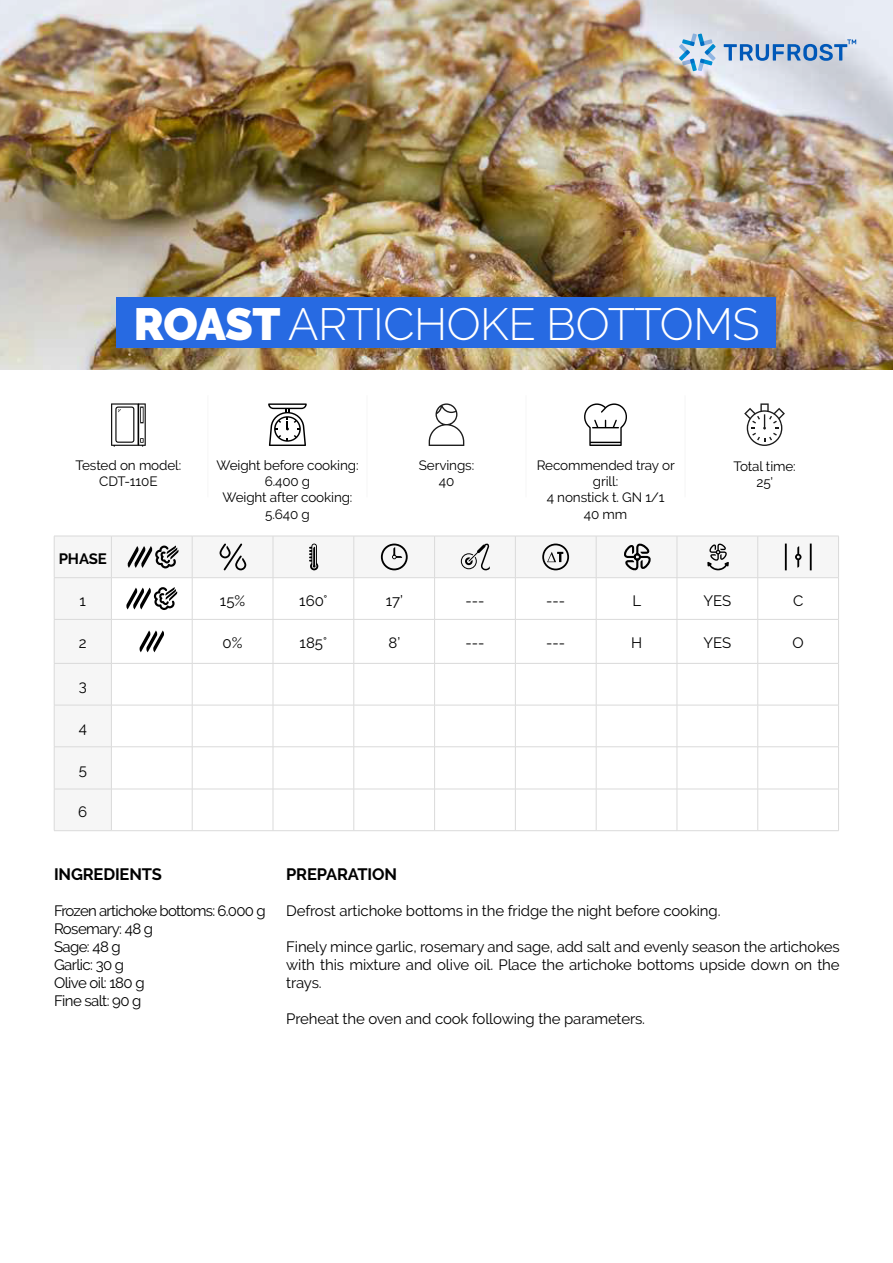
<style>
.page{position:relative;width:893px;height:1263px;background:#fff}
.page>*{position:absolute;margin:0;border:0;box-sizing:border-box;transform-origin:0 0}
.t1{font:300 45px "Raleway";letter-spacing:-.01em;color:#fff}
.t2{font:700 16.5px "Raleway";letter-spacing:-.01em;color:#000}
.t3{font:15px/18px "Raleway";letter-spacing:-.01em;color:#000;text-align:justify}
.t4{font:15px/18px "Raleway";letter-spacing:-.04em;color:#000}
.t5{font:700 15px "Raleway";letter-spacing:-.01em;color:#000}
.t6{font:13.5px/16.2px "Raleway";letter-spacing:-.01em;color:#000;text-align:center}
.s1{font-weight:900}
</style>
<div class="page">
<img style="left:0;top:0;width:893px;height:370px">
<svg style="left:744px;top:403px;width:41px;height:43px"></svg>
<svg style="left:429px;top:403px;width:35px;height:43px"></svg>
<svg style="left:268px;top:403px;width:39px;height:43px"></svg>
<svg style="left:584px;top:403px;width:43px;height:43px"></svg>
<hr style="left:838px;top:536px;width:1px;height:41px;background:#dadada">
<hr style="left:758px;top:577px;width:81px;height:1px;background:#dadada">
<hr style="left:838px;top:578px;width:1px;height:41px;background:#dadada">
<hr style="left:758px;top:619px;width:81px;height:1px;background:#dadada">
<hr style="left:838px;top:620px;width:1px;height:43px;background:#dadada">
<hr style="left:838px;top:663px;width:1px;height:42px;background:#dadada">
<hr style="left:838px;top:705px;width:1px;height:42px;background:#dadada">
<hr style="left:838px;top:747px;width:1px;height:42px;background:#dadada">
<hr style="left:838px;top:789px;width:1px;height:41px;background:#dadada">
<hr style="left:758px;top:830px;width:81px;height:1px;background:#dadada">
<div style="left:117px;top:297px;width:659px;height:50px;background:#276ae2"></div>
<svg style="left:54px;top:536px;width:784px;height:295px"></svg>
<svg style="left:111px;top:403px;width:35px;height:43px"></svg>
<hr style="left:208px;top:395px;width:1px;height:102px;background:#f6f6f6">
<hr style="left:367px;top:395px;width:1px;height:102px;background:#f6f6f6">
<hr style="left:526px;top:395px;width:1px;height:102px;background:#f6f6f6">
<hr style="left:685px;top:395px;width:1px;height:102px;background:#f6f6f6">
<svg style="left:679px;top:34px;width:36px;height:37px"></svg>
<svg style="left:724px;top:39px;width:132px;height:22px;background:#91afd3"></svg>
<h1 class="t1" style="left:134px;top:297px;width:627px"><span class="s1">ROAST</span> ARTICHOKE BOTTOMS</h1>
<p class="t6" style="left:76px;top:457px;width:107px">Tested on model:<br>CDT-110E</p>
<p class="t6" style="left:217px;top:457px;width:143px">Weight before cooking:<br>6.400 g<br>Weight after cooking:<br>5.640 g</p>
<p class="t6" style="left:537px;top:457px;width:139px">Recommended tray or grill:<br>4 nonstick t. GN 1/1<br>40 mm</p>
<p class="t6" style="left:419px;top:457px;width:57px">Servings:<br>40</p>
<p class="t6" style="left:733px;top:458px;width:64px">Total time:<br>25’</p>
<p class="t5" style="left:59px;top:550px;width:50px">PHASE</p>
<p class="t3" style="left:80px;top:591px;width:8px">1</p>
<p class="t3" style="left:220px;top:591px;width:27px">15%</p>
<p class="t3" style="left:299px;top:591px;width:30px">160°</p>
<p class="t3" style="left:386px;top:591px;width:19px">17’</p>
<p class="t3" style="left:465px;top:591px;width:20px">---</p>
<p class="t3" style="left:546px;top:591px;width:20px">---</p>
<p class="t3" style="left:632px;top:591px;width:10px">L</p>
<p class="t3" style="left:703px;top:591px;width:29px">YES</p>
<p class="t3" style="left:793px;top:591px;width:12px">C</p>
<p class="t3" style="left:79px;top:634px;width:9px">2</p>
<p class="t3" style="left:223px;top:634px;width:21px">0%</p>
<p class="t3" style="left:300px;top:634px;width:29px">185°</p>
<p class="t3" style="left:388px;top:634px;width:13px">8’</p>
<p class="t3" style="left:465px;top:634px;width:20px">---</p>
<p class="t3" style="left:546px;top:634px;width:20px">---</p>
<p class="t3" style="left:631px;top:634px;width:13px">H</p>
<p class="t3" style="left:703px;top:634px;width:29px">YES</p>
<p class="t3" style="left:792px;top:634px;width:13px">O</p>
<p class="t3" style="left:79px;top:677px;width:10px">3</p>
<p class="t3" style="left:79px;top:719px;width:10px">4</p>
<p class="t3" style="left:79px;top:761px;width:10px">5</p>
<p class="t3" style="left:78px;top:802px;width:11px">6</p>
<p class="t2" style="left:54px;top:864px;width:109px">INGREDIENTS</p>
<p class="t4" style="left:54px;top:901px;width:213px">Frozen artichoke bottoms: 6.000 g<br>Rosemary: 48 g<br>Sage: 48 g<br>Garlic: 30 g<br>Olive oil: 180 g<br>Fine salt: 90 g</p>
<p class="t2" style="left:286px;top:864px;width:112px">PREPARATION</p>
<p class="t3" style="left:286px;top:901px;width:436px">Defrost artichoke bottoms in the fridge the night before cooking.</p>
<p class="t3" style="left:286px;top:937px;width:555px">Finely mince garlic, rosemary and sage, add salt and evenly season the artichokes with this mixture and olive oil. Place the artichoke bottoms upside down on the trays.</p>
<p class="t3" style="left:286px;top:1009px;width:360px">Preheat the oven and cook following the parameters.</p>
</div>
